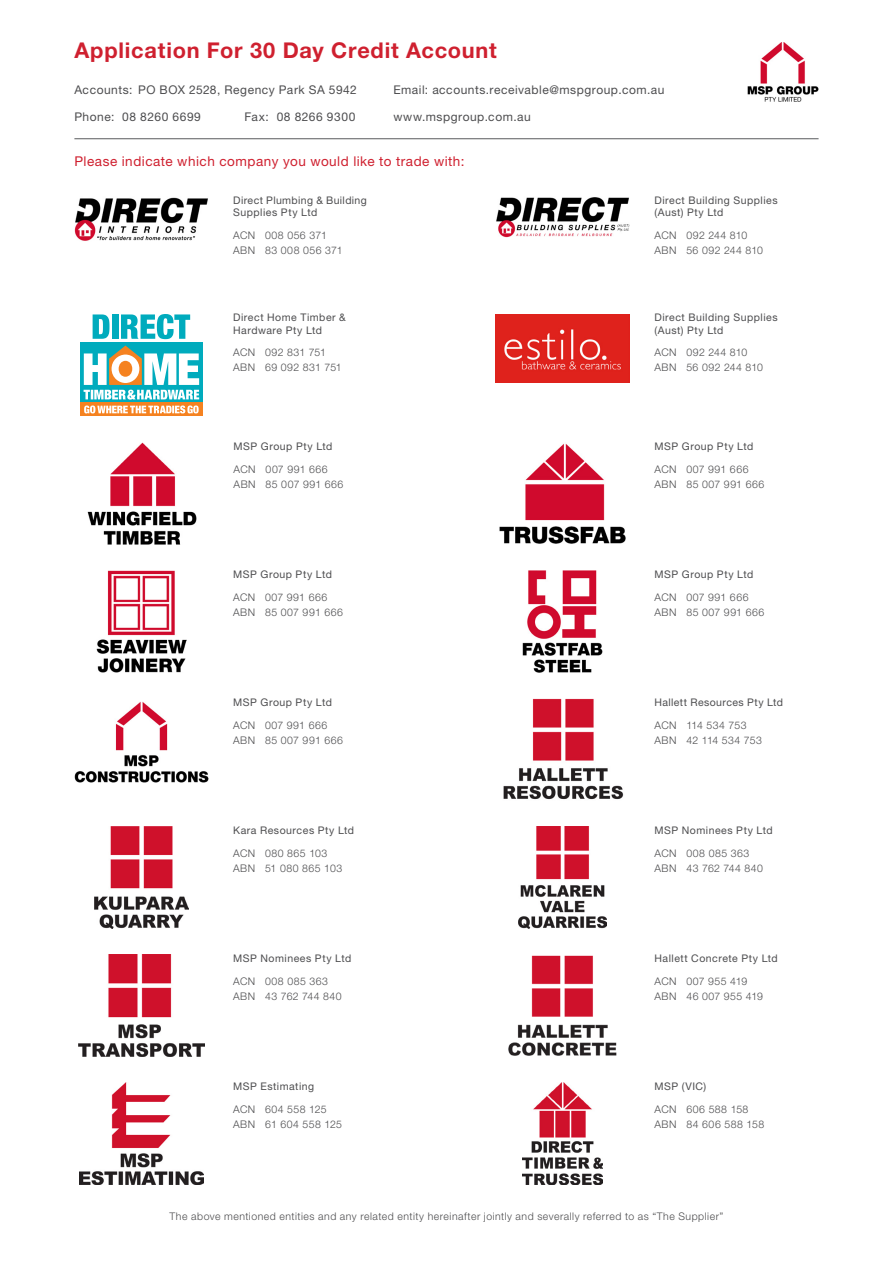
<style>
.page{position:relative;width:893px;height:1263px;background:#fff}
.page>*{position:absolute;margin:0;border:0;box-sizing:border-box;transform-origin:0 0}
.t1{font:700 21.75px "Helvetica Neue LT Std";letter-spacing:.035em;color:#cf202f}
.t2{font:13.5px "Helvetica Neue LT Std";letter-spacing:.04em;color:#cf202f}
.t3{font:12px "Helvetica Neue LT Std";letter-spacing:.045em;color:#4d4d4f}
.t4{font:300 10.5px/15px "Helvetica Neue LT Std";letter-spacing:.05em;color:#4d4d4f}
.t5{font:10.5px/12px "Helvetica Neue LT Std";letter-spacing:.045em;color:#4d4d4f}
</style>
<div class="page">
<img style="left:74px;top:197px;width:134px;height:44px">
<img style="left:496px;top:197px;width:134px;height:41px">
<img style="left:496px;top:314px;width:134px;height:69px">
<img style="left:87px;top:442px;width:109px;height:102px">
<img style="left:96px;top:570px;width:91px;height:102px">
<img style="left:522px;top:570px;width:81px;height:102px">
<img style="left:499px;top:443px;width:127px;height:101px">
<img style="left:508px;top:955px;width:109px;height:101px">
<img style="left:503px;top:698px;width:121px;height:102px">
<img style="left:518px;top:826px;width:89px;height:102px">
<img style="left:95px;top:826px;width:93px;height:102px">
<img style="left:78px;top:954px;width:127px;height:103px">
<img style="left:74px;top:701px;width:134px;height:81px">
<img style="left:80px;top:1082px;width:123px;height:102px">
<div style="left:80px;top:342px;width:123px;height:74px;background:#00abbd"></div>
<svg style="left:80px;top:403px;width:123px;height:13px"></svg>
<svg style="left:84px;top:346px;width:115px;height:67px"></svg>
<svg style="left:93px;top:314px;width:16px;height:25px"></svg>
<div style="left:112px;top:314px;width:6px;height:25px;background:#00abbd"></div>
<svg style="left:121px;top:314px;width:69px;height:25px"></svg>
<img style="left:748px;top:43px;width:71px;height:59px">
<hr style="left:74px;top:138px;width:745px;height:1px;background:#636466">
<img style="left:523px;top:1082px;width:80px;height:102px">
<h1 class="t1" style="left:74px;top:37px;width:424px">Application For 30 Day Credit Account</h1>
<p class="t3" style="left:74px;top:82px;width:284px">Accounts: PO BOX 2528, Regency Park SA 5942</p>
<p class="t3" style="left:393px;top:82px;width:273px">Email: accounts.receivable@mspgroup.com.au</p>
<p class="t3" style="left:74px;top:109px;width:128px">Phone: 08 8260 6699</p>
<p class="t3" style="left:244px;top:109px;width:112px">Fax: 08 8266 9300</p>
<p class="t3" style="left:393px;top:109px;width:139px">www.mspgroup.com.au</p>
<p class="t2" style="left:74px;top:154px;width:392px">Please indicate which company you would like to trade with:</p>
<p class="t5" style="left:233px;top:194px;width:135px">Direct Plumbing &amp; Building<br>Supplies Pty Ltd</p>
<p class="t4" style="left:233px;top:227px;width:111px">ACN 008 056 371<br>ABN 83 008 056 371</p>
<p class="t5" style="left:233px;top:312px;width:114px">Direct Home Timber &amp;<br>Hardware Pty Ltd</p>
<p class="t4" style="left:233px;top:345px;width:110px">ACN 092 831 751<br>ABN 69 092 831 751</p>
<p class="t5" style="left:234px;top:440px;width:100px">MSP Group Pty Ltd</p>
<p class="t4" style="left:234px;top:461px;width:111px">ACN 007 991 666<br>ABN 85 007 991 666</p>
<p class="t5" style="left:233px;top:568px;width:100px">MSP Group Pty Ltd</p>
<p class="t4" style="left:233px;top:589px;width:111px">ACN 007 991 666<br>ABN 85 007 991 666</p>
<p class="t5" style="left:233px;top:696px;width:100px">MSP Group Pty Ltd</p>
<p class="t4" style="left:233px;top:717px;width:111px">ACN 007 991 666<br>ABN 85 007 991 666</p>
<p class="t5" style="left:233px;top:824px;width:123px">Kara Resources Pty Ltd</p>
<p class="t4" style="left:233px;top:845px;width:111px">ACN 080 865 103<br>ABN 51 080 865 103</p>
<p class="t5" style="left:233px;top:952px;width:120px">MSP Nominees Pty Ltd</p>
<p class="t4" style="left:233px;top:974px;width:110px">ACN 008 085 363<br>ABN 43 762 744 840</p>
<p class="t5" style="left:233px;top:1080px;width:83px">MSP Estimating</p>
<p class="t4" style="left:233px;top:1101px;width:110px">ACN 604 558 125<br>ABN 61 604 558 125</p>
<p class="t5" style="left:654px;top:194px;width:125px">Direct Building Supplies (Aust) Pty Ltd</p>
<p class="t4" style="left:654px;top:227px;width:110px">ACN 092 244 810<br>ABN 56 092 244 810</p>
<p class="t5" style="left:654px;top:312px;width:125px">Direct Building Supplies (Aust) Pty Ltd</p>
<p class="t4" style="left:654px;top:345px;width:110px">ACN 092 244 810<br>ABN 56 092 244 810</p>
<p class="t5" style="left:654px;top:440px;width:100px">MSP Group Pty Ltd</p>
<p class="t4" style="left:654px;top:461px;width:111px">ACN 007 991 666<br>ABN 85 007 991 666</p>
<p class="t5" style="left:654px;top:568px;width:100px">MSP Group Pty Ltd</p>
<p class="t4" style="left:654px;top:589px;width:111px">ACN 007 991 666<br>ABN 85 007 991 666</p>
<p class="t5" style="left:654px;top:696px;width:130px">Hallett Resources Pty Ltd</p>
<p class="t4" style="left:654px;top:717px;width:109px">ACN 114 534 753<br>ABN 42 114 534 753</p>
<p class="t5" style="left:654px;top:824px;width:120px">MSP Nominees Pty Ltd</p>
<p class="t4" style="left:654px;top:845px;width:110px">ACN 008 085 363<br>ABN 43 762 744 840</p>
<p class="t5" style="left:654px;top:952px;width:125px">Hallett Concrete Pty Ltd</p>
<p class="t4" style="left:654px;top:974px;width:110px">ACN 007 955 419<br>ABN 46 007 955 419</p>
<p class="t5" style="left:654px;top:1080px;width:53px">MSP (VIC)</p>
<p class="t4" style="left:654px;top:1101px;width:111px">ACN 606 588 158<br>ABN 84 606 588 158</p>
<p class="t4" style="left:170px;top:1209px;width:555px">The above mentioned entities and any related entity hereinafter jointly and severally referred to as “The Supplier”</p>
</div>
